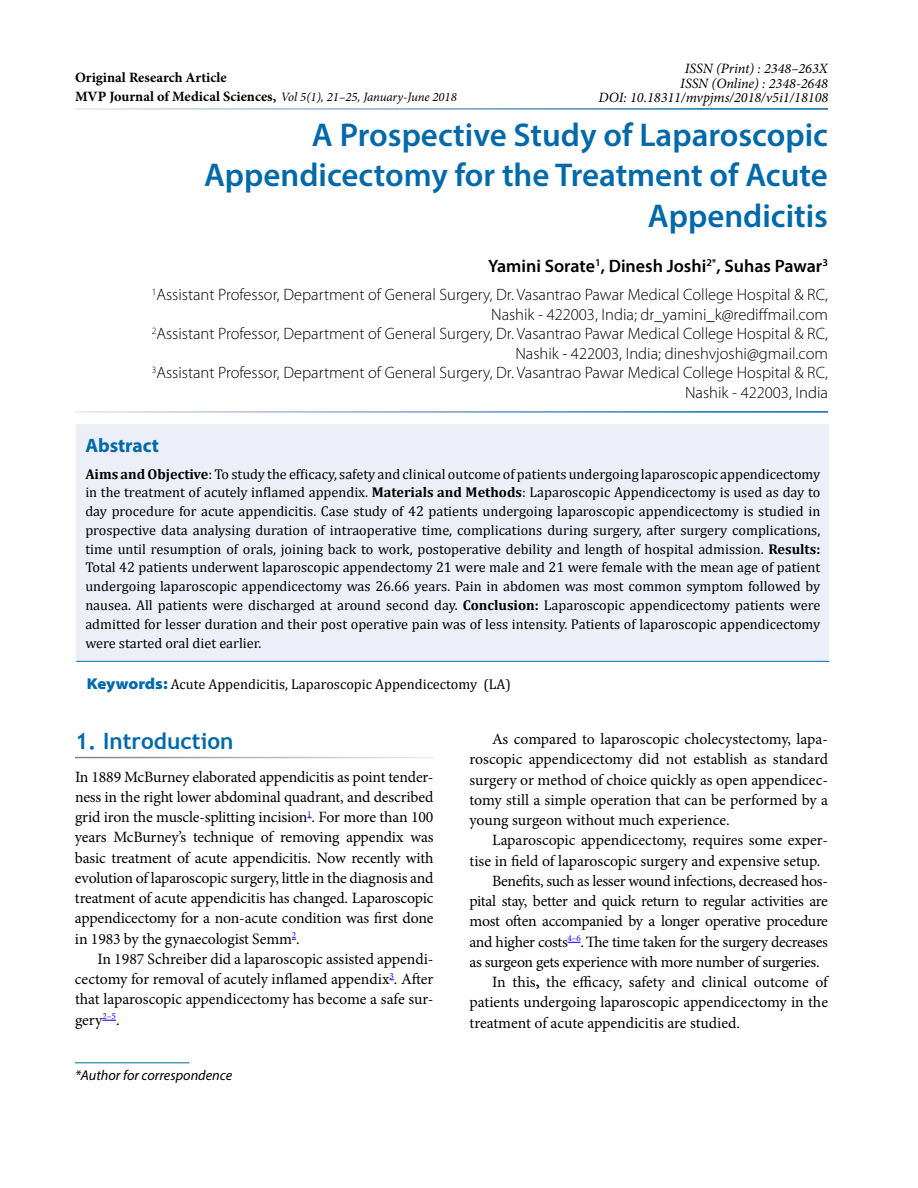
<style>
.page{position:relative;width:918px;height:1188px;background:#fff}
.page>*{position:absolute;margin:0;border:0;box-sizing:border-box;transform-origin:0 0}
.t1{font:600 33px/40.5px "Myriad Pro";color:#0069aa;text-align:right}
.t2{font:700 22.5px "Trebuchet MS";color:#0069aa}
.t3{font:700 19.5px "Myriad Pro";color:#0069aa}
.t4{font:600 18px "Myriad Pro";color:#000}
.t5{font:300 16.5px/19.5px "Myriad Pro";color:#000;text-align:right}
.t6{font:15.75px/20.2px "Minion Pro";letter-spacing:-.01em;color:#000;text-align:justify}
.t7{font:14.25px/18.8px "Cambria";color:#000;text-align:justify}
.t8{font:italic 14.25px/14.5px "Minion Pro";color:#000;text-align:right}
.t9{font:italic 14.25px "Myriad Pro";color:#000}
.t10{font:700 14.25px "Minion Pro";color:#000}
.t11{font:italic 12.75px "Minion Pro";letter-spacing:-.01em;color:#000}
.s1{font-weight:700;font-style:normal;font-size:14.25px}
.s2{font-weight:700}
.s3{font-family:"Myriad Pro";font-weight:900;font-stretch:semi-expanded;font-size:15.75px;color:#0069aa}
</style>
<div class="page">
<hr style="left:75px;top:1062px;width:115px;height:1px;background:#0069aa">
<div style="left:76px;top:424px;width:753px;height:237px;background:#eceff7"></div>
<hr style="left:76px;top:661px;width:753px;height:1px;background:#0069aa">
<svg style="left:102px;top:1020px;width:14px;height:1px"></svg>
<svg style="left:568px;top:942px;width:13px;height:1px"></svg>
<p class="t8" style="left:599px;top:61px;width:231px">ISSN (Print) : 2348–263X<br>ISSN (Online) : 2348-2648<br>DOI: 10.18311/mvpjms/2018/v5i1/18108</p>
<h1 class="t1" style="left:204px;top:113px;width:625px">A Prospective Study of Laparoscopic<br>Appendicectomy for the Treatment of Acute<br>Appendicitis</h1>
<p class="t4" style="left:488px;top:254px;width:341px">Yamini Sorate<sup>1</sup>, Dinesh Joshi<sup>2*</sup>, Suhas Pawar<sup>3</sup></p>
<p class="t5" style="left:152px;top:285px;width:678px"><sup>1</sup>Assistant Professor, Department of General Surgery, Dr. Vasantrao Pawar Medical College Hospital &amp; RC, Nashik - 422003, India; dr_yamini_k@rediffmail.com<br><sup>2</sup>Assistant Professor, Department of General Surgery, Dr. Vasantrao Pawar Medical College Hospital &amp; RC, Nashik - 422003, India; dineshvjoshi@gmail.com<br><sup>3</sup>Assistant Professor, Department of General Surgery, Dr. Vasantrao Pawar Medical College Hospital &amp; RC, Nashik - 422003, India</p>
<p class="t10" style="left:75px;top:68px;width:153px">Original Research Article</p>
<p class="t11" style="left:75px;top:88px;width:383px"><span class="s1">MVP Journal of Medical Sciences,</span> Vol 5(1), 21–25, January-June 2018</p>
<p class="t3" style="left:85px;top:433px;width:75px">Abstract</p>
<p class="t7" style="left:85px;top:464px;width:737px"><span class="s2">Aims and Objective</span>: To study the efficacy, safety and clinical outcome of patients undergoing laparoscopic appendicectomy in the treatment of acutely inflamed appendix. <span class="s2">Materials and Methods</span>: Laparoscopic Appendicectomy is used as day to day procedure for acute appendicitis. Case study of 42 patients undergoing laparoscopic appendicectomy is studied in prospective data analysing duration of intraoperative time, complications during surgery, after surgery complications, time until resumption of orals, joining back to work, postoperative debility and length of hospital admission. <span class="s2">Results:<br></span>Total 42 patients underwent laparoscopic appendectomy 21 were male and 21 were female with the mean age of patient undergoing laparoscopic appendicectomy was 26.66 years. Pain in abdomen was most common symptom followed by nausea. All patients were discharged at around second day. <span class="s2">Conclusion:</span> Laparoscopic appendicectomy patients were admitted for lesser duration and their post operative pain was of less intensity. Patients of laparoscopic appendicectomy were started oral diet earlier.</p>
<p class="t7" style="left:87px;top:675px;width:426px"><span class="s3">Keywords:</span> Acute Appendicitis, Laparoscopic Appendicectomy (LA)</p>
<h2 class="t2" style="left:75px;top:727px;width:160px">1. Introduction</h2>
<p class="t6" style="left:75px;top:766px;width:360px">In 1889 McBurney elaborated appendicitis as point tender&shy;ness in the right lower abdominal quadrant, and described grid iron the muscle-splitting incision<sup>1</sup>. For more than 100 years McBurney’s technique of removing appendix was basic treatment of acute appendicitis. Now recently with evolution of laparoscopic surgery, little in the diagnosis and treatment of acute appendicitis has changed. Laparoscopic appendicectomy for a non-acute condition was first done in 1983 by the gynaecologist Semm<sup>2</sup>.</p>
<p class="t6" style="left:75px;top:949px;width:360px;text-indent:23px">In 1987 Schreiber did a laparoscopic assisted appendi&shy;cectomy for removal of acutely inflamed appendix<sup>3</sup>. After that laparoscopic appendicectomy has become a safe sur&shy;gery<sup>2–5</sup>.</p>
<p class="t9" style="left:75px;top:1066px;width:159px">*Author for correspondence</p>
<p class="t6" style="left:469px;top:729px;width:360px;text-indent:23px">As compared to laparoscopic cholecystectomy, lapa&shy;roscopic appendicectomy did not establish as standard surgery or method of choice quickly as open appendicec&shy;tomy still a simple operation that can be performed by a young surgeon without much experience.</p>
<p class="t6" style="left:492px;top:830px;width:337px">Laparoscopic appendicectomy, requires some exper-</p>
<p class="t6" style="left:469px;top:851px;width:352px">tise in field of laparoscopic surgery and expensive setup.</p>
<p class="t6" style="left:492px;top:871px;width:337px">Benefits, such as lesser wound infections, decreased hos-</p>
<p class="t6" style="left:469px;top:891px;width:360px">pital stay, better and quick return to regular activities are</p>
<p class="t6" style="left:469px;top:911px;width:360px">most often accompanied by a longer operative procedure</p>
<p class="t6" style="left:469px;top:932px;width:360px">and higher costs<sup>4–6</sup>.The time taken for the surgery decreases</p>
<p class="t6" style="left:470px;top:952px;width:352px">as surgeon gets experience with more number of surgeries.</p>
<p class="t6" style="left:492px;top:972px;width:337px">In this<span class="s2">,</span> the efficacy, safety and clinical outcome of</p>
<p class="t6" style="left:470px;top:992px;width:360px">patients undergoing laparoscopic appendicectomy in the</p>
<p class="t6" style="left:470px;top:1013px;width:272px">treatment of acute appendicitis are studied.</p>
</div>
